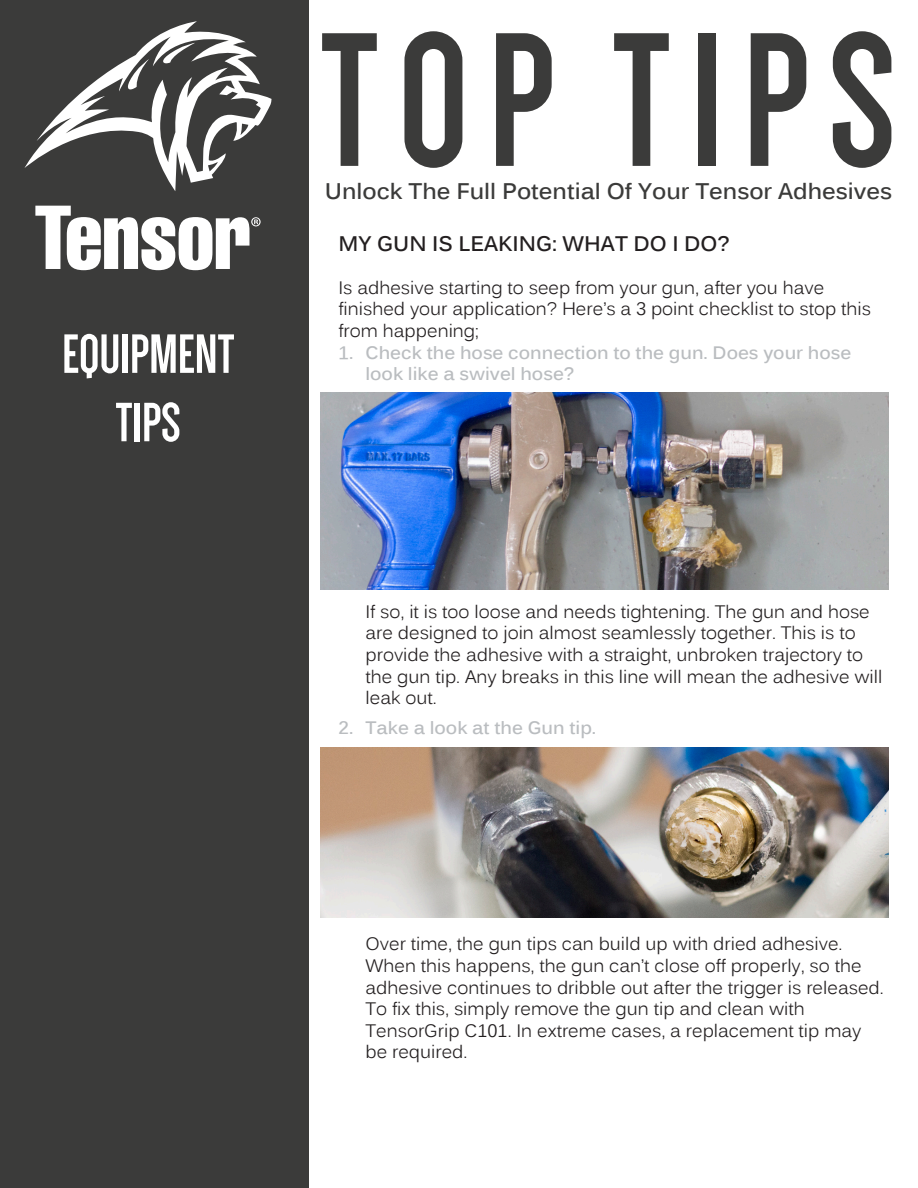
<style>
.page{position:relative;width:918px;height:1188px;background:#fff}
.page>*{position:absolute;margin:0;border:0;box-sizing:border-box;transform-origin:0 0}
.t1{font:700 196.5px "Dense";letter-spacing:.1em;color:#3b3b3a}
.t2{font:700 57px/68.4px "Dense";color:#fff;text-align:center}
.t3{font:700 22.5px "Kalinga";color:#3b3b3a}
.t4{font:700 21px "Kalinga";color:#231f20}
.t5{font:18px/21.6px "Kalinga";color:#231f20}
.t6{font:700 18px/21.6px "Kalinga";color:#babdc0}
</style>
<div class="page">
<div style="left:0;top:0;width:309px;height:1188px;background:#3b3b3a"></div>
<svg style="left:25px;top:21px;width:246px;height:170px"></svg>
<svg style="left:35px;top:206px;width:226px;height:64px"></svg>
<img style="left:320px;top:393px;width:568px;height:197px">
<img style="left:320px;top:747px;width:568px;height:170px">
<p class="t2" style="left:62px;top:320px;width:174px">EQUIPMENT<br>TIPS</p>
<p class="t1" style="left:320px;top:5px;width:577px">TOP TIPS</p>
<p class="t3" style="left:325px;top:176px;width:569px">Unlock The Full Potential Of Your Tensor Adhesives</p>
<p class="t4" style="left:339px;top:229px;width:393px">MY GUN IS LEAKING: WHAT DO I DO?</p>
<p class="t5" style="left:339px;top:278px;width:534px">Is adhesive starting to seep from your gun, after you have finished your application? Here’s a 3 point checklist to stop this from happening;</p>
<p class="t6" style="left:366px;top:343px;width:487px;text-indent:-27px">1. Check the hose connection to the gun. Does your hose look like a swivel hose?</p>
<p class="t5" style="left:366px;top:602px;width:518px">If so, it is too loose and needs tightening. The gun and hose are designed to join almost seamlessly together. This is to provide the adhesive with a straight, unbroken trajectory to the gun tip. Any breaks in this line will mean the adhesive will leak out.</p>
<p class="t6" style="left:339px;top:719px;width:259px">2. Take a look at the Gun tip.</p>
<p class="t5" style="left:366px;top:935px;width:520px">Over time, the gun tips can build up with dried adhesive.<br>When this happens, the gun can’t close off properly, so the adhesive continues to dribble out after the trigger is released.<br>To fix this, simply remove the gun tip and clean with TensorGrip C101. In extreme cases, a replacement tip may be required.</p>
</div>
